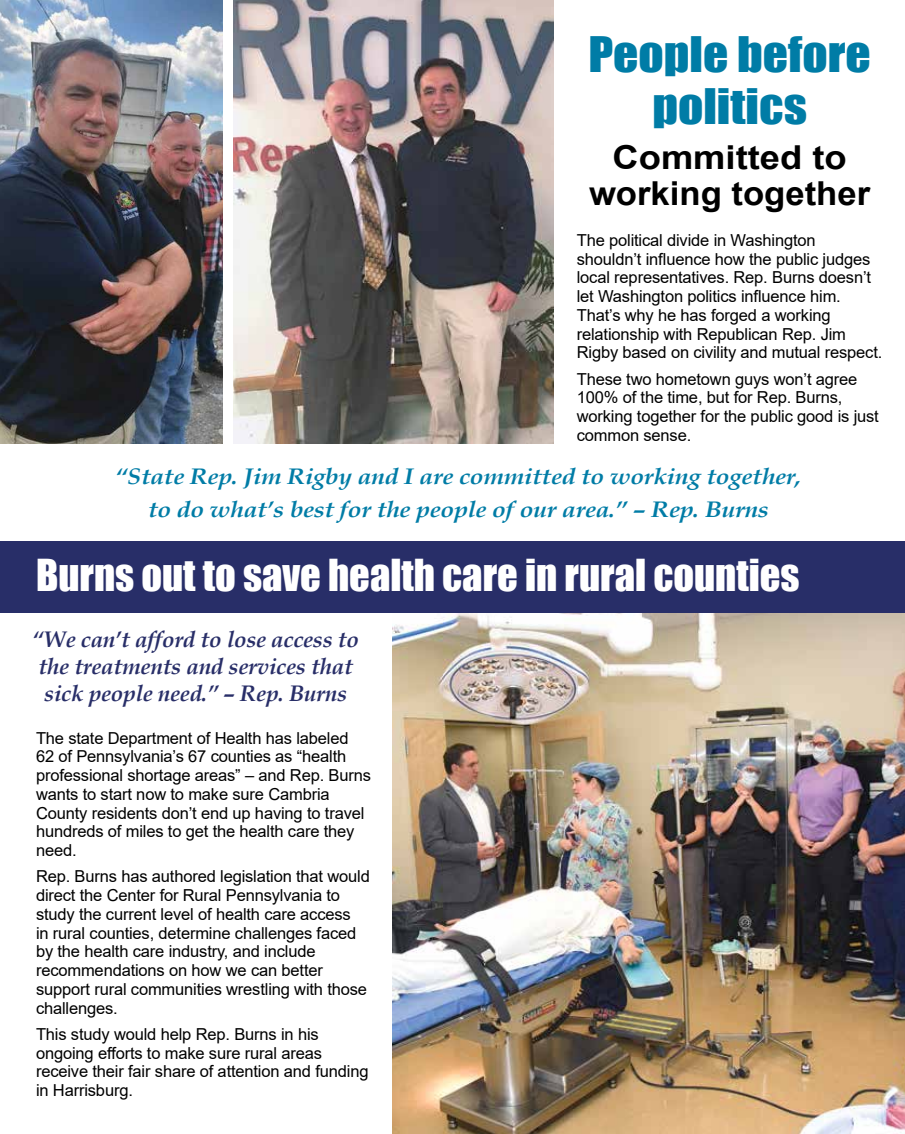
<style>
.page{position:relative;width:905px;height:1134px;background:#fff}
.page>*{position:absolute;margin:0;border:0;box-sizing:border-box;transform-origin:0 0}
.t1{font:45px/52.5px "Impact";color:#007ca6;text-align:center;scale:1.1 1}
.t2{font:40.5px "Impact";color:#fff}
.t3{font:700 33px/36px "Arial";color:#000;text-align:center;scale:1.1 1}
.t4{font:italic 700 22.5px/33px "Book Antiqua";letter-spacing:-.01em;color:#007ca6;text-align:center;scale:1.1 1}
.t5{font:italic 700 22.5px/27px "Book Antiqua";letter-spacing:-.01em;color:#282e68}
.t6{font:16.5px/18.8px "Arial";letter-spacing:-.01em;color:#000}
</style>
<div class="page">
<hr style="left:0;top:36px;width:1px;height:1098px;background:#dcddde">
<img style="left:393px;top:613px;width:511px;height:521px">
<div style="left:0;top:541px;width:904px;height:72px;background:#282e68"></div>
<img style="left:233px;top:0;width:320px;height:444px">
<img style="left:0;top:0;width:222px;height:444px">
<h1 class="t1" style="left:588px;top:26px;width:258px">People before politics</h1>
<h3 class="t3" style="left:589px;top:140px;width:257px">Committed to working together</h3>
<p class="t6" style="left:576px;top:231px;width:307px">The political divide in Washington shouldn’t influence how the public judges local representatives. Rep. Burns doesn’t let Washington politics influence him.<br>That’s why he has forged a working relationship with Republican Rep. Jim Rigby based on civility and mutual respect.</p>
<p class="t6" style="left:576px;top:369px;width:303px">These two hometown guys won’t agree<br>100% of the time, but for Rep. Burns, working together for the public good is just common sense.</p>
<h3 class="t4" style="left:115px;top:459px;width:625px">“State Rep. Jim Rigby and I are committed to working together, to do what’s best for the people of our area.” – Rep. Burns</h3>
<h2 class="t2" style="left:36px;top:544px;width:765px">Burns out to save health care in rural counties</h2>
<h3 class="t5" style="left:32px;top:626px;width:328px">“We can’t afford to lose access to the treatments and services that sick people need.” – Rep. Burns</h3>
<p class="t6" style="left:36px;top:728px;width:336px">The state Department of Health has labeled<br>62 of Pennsylvania’s 67 counties as “health professional shortage areas” – and Rep. Burns wants to start now to make sure Cambria County residents don’t end up having to travel hundreds of miles to get the health care they need.</p>
<p class="t6" style="left:36px;top:867px;width:335px">Rep. Burns has authored legislation that would direct the Center for Rural Pennsylvania to study the current level of health care access<br>in rural counties, determine challenges faced by the health care industry, and include recommendations on how we can better support rural communities wrestling with those challenges.</p>
<p class="t6" style="left:36px;top:1024px;width:334px">This study would help Rep. Burns in his ongoing efforts to make sure rural areas receive their fair share of attention and funding in Harrisburg.</p>
</div>
